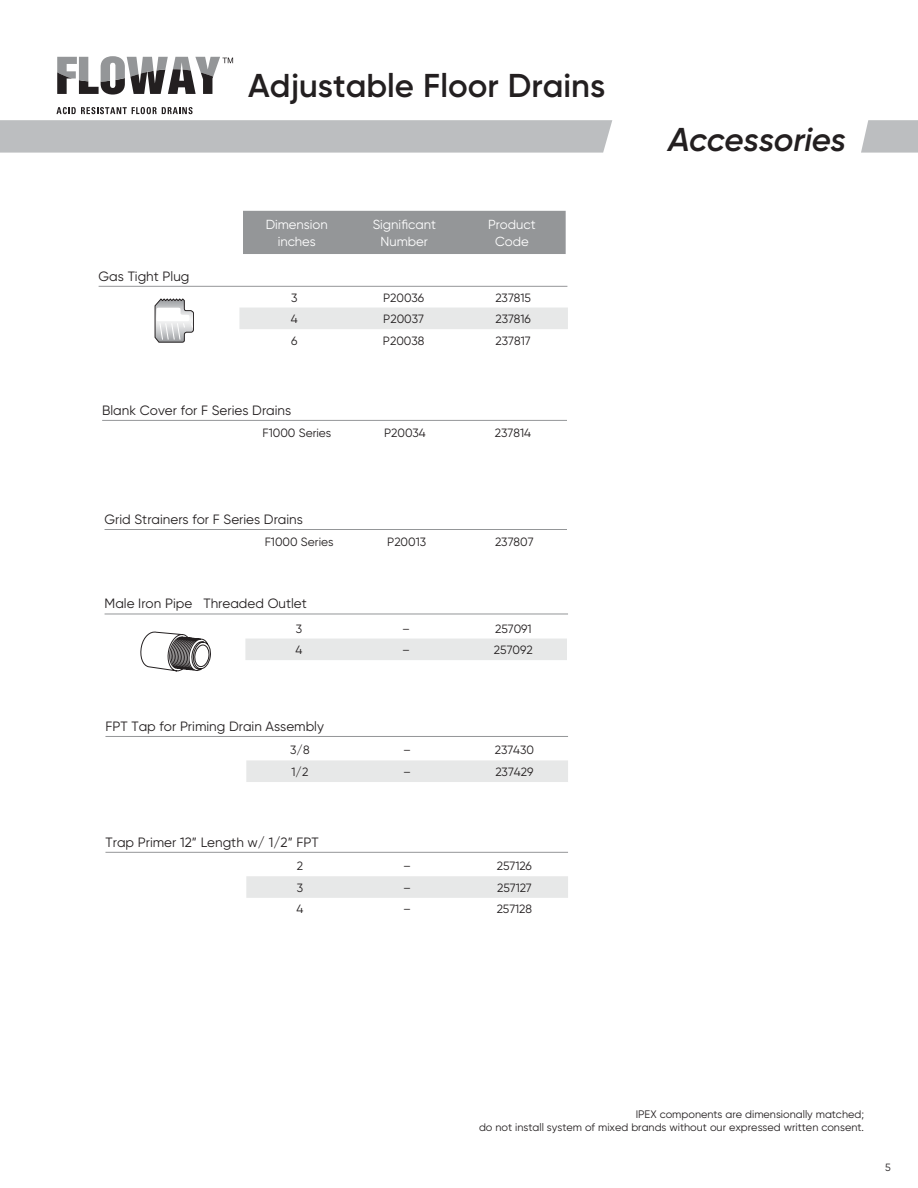
<style>
.page{position:relative;width:918px;height:1188px;background:#fff}
.page>*{position:absolute;margin:0;border:0;box-sizing:border-box;transform-origin:0 0}
.t1{font:600 33px "Gilroy";color:#231f20}
.t2{font:italic 600 33px "Gilroy";letter-spacing:-.01em;color:#231f20}
.t3{font:13.5px "Gilroy";color:#231f20}
.t4{font:13.2px/16.5px "Gilroy";color:#fff;text-align:center}
.t5{font:12px "Gilroy";color:#231f20}
.t6{font:10.8px/13px "Gilroy";color:#231f20;text-align:right}
.t7{font:10.5px "Gilroy";color:#231f20}
</style>
<div class="page">
<svg style="left:861px;top:120px;width:57px;height:33px;background:#c1c3c5"></svg>
<div style="left:0;top:120px;width:612px;height:33px;background:#bcbec0"></div>
<hr style="left:99px;top:286px;width:468px;height:1px;background:#949698">
<hr style="left:102px;top:420px;width:465px;height:1px;background:#949698">
<hr style="left:105px;top:529px;width:462px;height:1px;background:#949698">
<hr style="left:105px;top:614px;width:463px;height:1px;background:#949698">
<hr style="left:105px;top:736px;width:463px;height:1px;background:#949698">
<hr style="left:105px;top:852px;width:463px;height:1px;background:#949698">
<div style="left:243px;top:211px;width:323px;height:43px;background:#949698"></div>
<div style="left:239px;top:308px;width:329px;height:21px;background:#e7e8e8"></div>
<svg style="left:154px;top:299px;width:40px;height:44px"></svg>
<div style="left:245px;top:639px;width:322px;height:21px;background:#e7e8e8"></div>
<svg style="left:141px;top:632px;width:70px;height:39px"></svg>
<div style="left:246px;top:760px;width:322px;height:22px;background:#e7e8e8"></div>
<div style="left:246px;top:876px;width:322px;height:22px;background:#e7e8e8"></div>
<svg style="left:56px;top:107px;width:137px;height:7px"></svg>
<svg style="left:57px;top:56px;width:176px;height:39px"></svg>
<h1 class="t1" style="left:248px;top:65px;width:358px">Adjustable Floor Drains</h1>
<p class="t3" style="left:99px;top:268px;width:92px">Gas Tight Plug</p>
<p class="t4" style="left:266px;top:216px;width:64px">Dimension inches</p>
<p class="t4" style="left:373px;top:216px;width:65px">Significant<br>Number</p>
<p class="t4" style="left:488px;top:216px;width:49px">Product<br>Code</p>
<p class="t5" style="left:291px;top:290px;width:8px">3</p>
<p class="t5" style="left:383px;top:290px;width:43px">P20036</p>
<p class="t5" style="left:495px;top:290px;width:37px">237815</p>
<p class="t5" style="left:291px;top:312px;width:8px">4</p>
<p class="t5" style="left:383px;top:312px;width:42px">P20037</p>
<p class="t5" style="left:495px;top:312px;width:37px">237816</p>
<p class="t5" style="left:291px;top:333px;width:8px">6</p>
<p class="t5" style="left:383px;top:333px;width:43px">P20038</p>
<p class="t5" style="left:496px;top:333px;width:37px">237817</p>
<p class="t3" style="left:102px;top:402px;width:191px">Blank Cover for F Series Drains</p>
<p class="t5" style="left:263px;top:425px;width:70px">F1000 Series</p>
<p class="t5" style="left:384px;top:425px;width:43px">P20034</p>
<p class="t5" style="left:495px;top:425px;width:38px">237814</p>
<p class="t3" style="left:105px;top:511px;width:200px">Grid Strainers for F Series Drains</p>
<p class="t5" style="left:265px;top:535px;width:70px">F1000 Series</p>
<p class="t5" style="left:387px;top:535px;width:40px">P20013</p>
<p class="t5" style="left:495px;top:535px;width:40px">237807</p>
<p class="t3" style="left:105px;top:596px;width:204px">Male Iron Pipe Threaded Outlet</p>
<p class="t5" style="left:296px;top:621px;width:8px">3</p>
<p class="t5" style="left:402px;top:621px;width:9px">–</p>
<p class="t5" style="left:495px;top:621px;width:38px">257091</p>
<p class="t5" style="left:296px;top:643px;width:8px">4</p>
<p class="t5" style="left:402px;top:643px;width:9px">–</p>
<p class="t5" style="left:494px;top:643px;width:40px">257092</p>
<p class="t3" style="left:105px;top:718px;width:220px">FPT Tap for Priming Drain Assembly</p>
<p class="t5" style="left:290px;top:743px;width:21px">3/8</p>
<p class="t5" style="left:403px;top:743px;width:9px">–</p>
<p class="t5" style="left:495px;top:743px;width:41px">237430</p>
<p class="t5" style="left:292px;top:765px;width:18px">1/2</p>
<p class="t5" style="left:403px;top:765px;width:9px">–</p>
<p class="t5" style="left:495px;top:765px;width:40px">237429</p>
<p class="t3" style="left:105px;top:834px;width:215px">Trap Primer 12” Length w/ 1/2” FPT</p>
<p class="t5" style="left:297px;top:859px;width:8px">2</p>
<p class="t5" style="left:403px;top:859px;width:9px">–</p>
<p class="t5" style="left:497px;top:859px;width:36px">257126</p>
<p class="t5" style="left:297px;top:880px;width:8px">3</p>
<p class="t5" style="left:403px;top:880px;width:9px">–</p>
<p class="t5" style="left:497px;top:880px;width:36px">257127</p>
<p class="t5" style="left:296px;top:902px;width:8px">4</p>
<p class="t5" style="left:403px;top:902px;width:9px">–</p>
<p class="t5" style="left:497px;top:902px;width:37px">257128</p>
<h1 class="t2" style="left:668px;top:119px;width:180px">Accessories</h1>
<p class="t6" style="left:479px;top:1107px;width:386px">IPEX components are dimensionally matched;<br>do not install system of mixed brands without our expressed written consent.</p>
<p class="t7" style="left:885px;top:1161px;width:7px">5</p>
</div>
